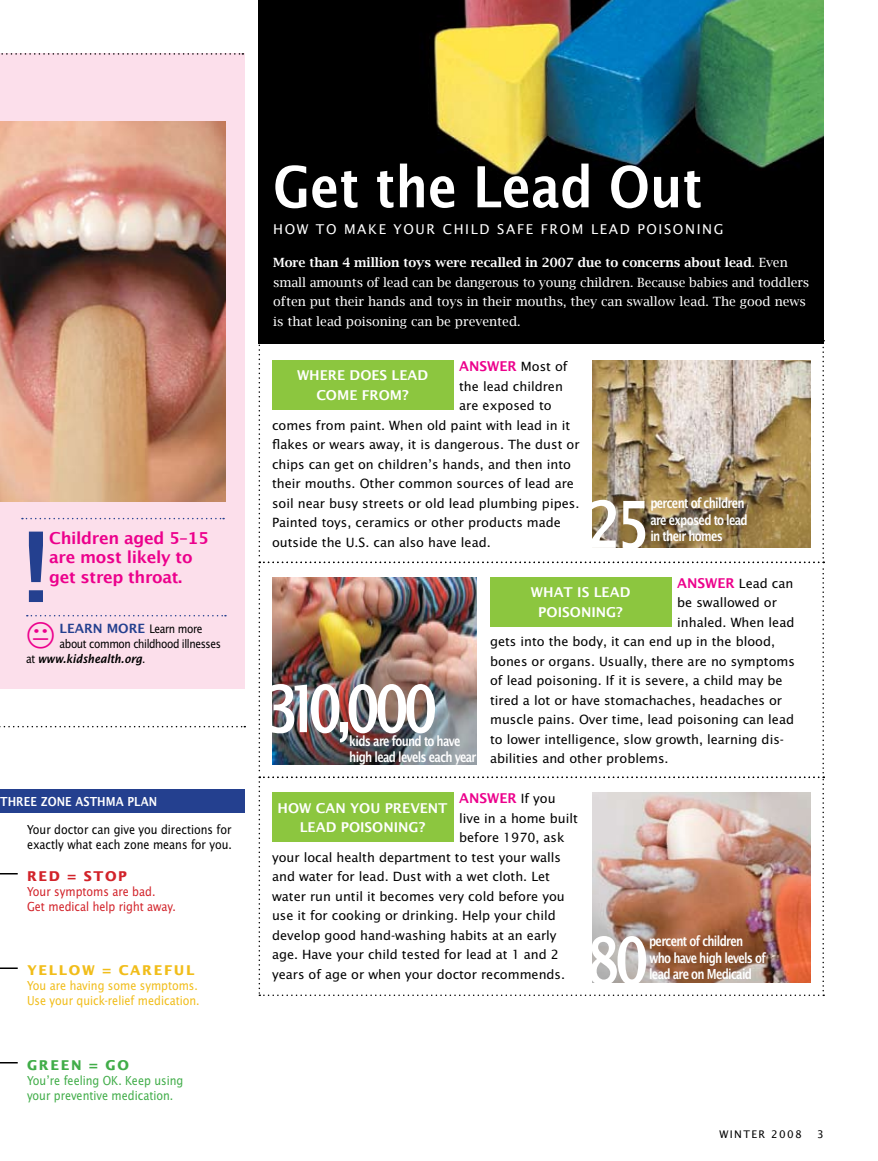
<style>
.page{position:relative;width:878px;height:1161px;background:#fff}
.page>*{position:absolute;margin:0;border:0;box-sizing:border-box;transform-origin:0 0}
.t1{font:700 97.5px "Lucida Grande";color:#24408f}
.t2{font:70.5px "Lucida Sans Nar EF Dem Bol";letter-spacing:-.06em;color:#fff;scale:.9 1}
.t3{font:61.5px "Lucida Sans Nar EF Dem Bol";color:#fff}
.t4{font:700 16.5px/19.5px "Lucida Grande";letter-spacing:-.02em;color:#ec008c}
.t5{font:15px/16.5px "Lucida Sans Nar EF Dem Bol";letter-spacing:-.05em;color:#fff;scale:.9 1}
.t6{font:600 13.5px/19.5px "Lucida Sans";color:#fff;text-align:center}
.t7{font:13.5px/15px "Lucida Sans Nar EF";color:#000}
.t8{font:13.5px/15px "Lucida Sans Nar EF";color:#f1bd1a}
.t9{font:13.5px/15px "Lucida Sans Nar EF";color:#41ad49}
.t10{font:13.5px/15px "Lucida Sans Nar EF";color:#d2232a}
.t11{font:13.5px "Lucida Sans";letter-spacing:.12em;color:#fff}
.t12{font:13.5px "Lucida Sans Nar EF Dem Bol";color:#fff}
.t13{font:600 13.5px "Lucida Sans";color:#ec008c}
.t14{font:700 13.5px "Lucida Sans";letter-spacing:.12em;color:#f1bd1a}
.t15{font:700 13.5px "Lucida Sans";letter-spacing:.12em;color:#41ad49}
.t16{font:700 13.5px "Lucida Sans";letter-spacing:.12em;color:#d2232a}
.t17{font:12.75px "Lucida Sans";color:#000}
.t18{font:12.75px/19.5px "Lucida Bright";color:#fff}
.t19{font:12.75px "Lucida Sans Nar EF";letter-spacing:-.03em;color:#000}
.t20{font:12.75px "Lucida Sans Nar EF Dem Bol Ita";color:#000}
.t21{font:600 12.75px "Lucida Sans";color:#24408f}
.t22{font:10.5px "Lucida Sans";letter-spacing:.13em;color:#000}
.s1{font-family:"Lucida Sans Nar EF";font-weight:400;color:#000}
.s2{font-family:"Lucida Sans Nar EF"}
.s3{font-weight:600}
</style>
<div class="page">
<div style="left:0;top:53px;width:245px;height:635px;background:#fcdfeb"></div>
<div style="left:258px;top:0;width:566px;height:344px;background:#000"></div>
<img style="left:258px;top:344px;width:566px;height:652px">
<img style="left:592px;top:793px;width:218px;height:189px">
<img style="left:434px;top:0;width:390px;height:177px">
<svg style="left:27px;top:615px;width:199px;height:1px"></svg>
<svg style="left:1px;top:53px;width:242px;height:2px"></svg>
<svg style="left:0;top:726px;width:245px;height:1px"></svg>
<svg style="left:0;top:873px;width:18px;height:1px"></svg>
<img style="left:0;top:122px;width:225px;height:380px">
<svg style="left:22px;top:518px;width:202px;height:1px"></svg>
<svg style="left:0;top:968px;width:18px;height:1px"></svg>
<svg style="left:0;top:1062px;width:18px;height:2px"></svg>
<div style="left:0;top:790px;width:245px;height:23px;background:#24408f"></div>
<div style="left:272px;top:793px;width:181px;height:49px;background:#8cc63f"></div>
<div style="left:490px;top:577px;width:181px;height:49px;background:#8cc63f"></div>
<div style="left:272px;top:360px;width:181px;height:49px;background:#8cc63f"></div>
<h1 class="t1" style="left:21px;top:511px;width:32px">!</h1>
<p class="t4" style="left:49px;top:528px;width:161px">Children aged 5–15 are most likely to get strep throat.</p>
<p class="t21" style="left:60px;top:621px;width:144px">LEARN MORE <span class="s1">Learn more</span></p>
<p class="t19" style="left:60px;top:637px;width:163px">about common childhood illnesses</p>
<p class="t20" style="left:26px;top:652px;width:121px"><span class="s2">at</span> www.kidshealth.org<span class="s2">.</span></p>
<p class="t12" style="left:0;top:795px;width:158px">three zone Asthma plan</p>
<p class="t7" style="left:27px;top:822px;width:206px">Your doctor can give you directions for exactly what each zone means for you.</p>
<p class="t16" style="left:27px;top:868px;width:102px">RED = STOP</p>
<p class="t10" style="left:27px;top:884px;width:150px">Your symptoms are bad.<br>Get medical help right away.</p>
<p class="t14" style="left:27px;top:962px;width:169px">YELLOW = CAREFUL</p>
<p class="t8" style="left:27px;top:978px;width:174px">You are having some symptoms.<br>Use your quick-relief medication.</p>
<p class="t15" style="left:27px;top:1057px;width:103px">GREEN = GO</p>
<p class="t9" style="left:27px;top:1073px;width:158px">You’re feeling OK. Keep using your preventive medication.</p>
<h3 class="t3" style="left:273px;top:155px;width:431px">Get the Lead Out</h3>
<p class="t11" style="left:273px;top:221px;width:452px">HOW TO MAKE YOUR CHILD SAFE FROM LEAD POISONING</p>
<p class="t18" style="left:273px;top:253px;width:537px"><span class="s3">More than 4 million toys were recalled in 2007 due to concerns about lead</span>. Even small amounts of lead can be dangerous to young children. Because babies and toddlers often put their hands and toys in their mouths, they can swallow lead. The good news is that lead poisoning can be prevented.</p>
<p class="t13" style="left:459px;top:358px;width:39px">AN SWER</p>
<p class="t17" style="left:521px;top:359px;width:48px">Most of</p>
<p class="t17" style="left:459px;top:378px;width:105px">the lead children</p>
<p class="t17" style="left:459px;top:398px;width:94px">are exposed to</p>
<p class="t17" style="left:272px;top:417px;width:300px">comes from paint. When old paint with lead in it</p>
<p class="t17" style="left:272px;top:437px;width:309px">flakes or wears away, it is dangerous. The dust or</p>
<p class="t17" style="left:272px;top:456px;width:300px">chips can get on children’s hands, and then into</p>
<p class="t17" style="left:272px;top:476px;width:303px">their mouths. Other common sources of lead are</p>
<p class="t17" style="left:272px;top:495px;width:309px">soil near busy streets or old lead plumbing pipes.</p>
<p class="t17" style="left:272px;top:515px;width:290px">Painted toys, ceramics or other products made</p>
<p class="t17" style="left:272px;top:534px;width:220px">outside the U.S. can also have lead.</p>
<p class="t6" style="left:297px;top:366px;width:133px">WH ERE DOES LEAD<br>COM E FROM?</p>
<p class="t5" style="left:650px;top:495px;width:110px">percent of children are exposed to lead in their homes</p>
<h2 class="t2" style="left:588px;top:488px;width:70px">25</h2>
<h2 class="t2" style="left:266px;top:672px;width:192px">310,000</h2>
<p class="t5" style="left:349px;top:732px;width:143px">kids are found to have high lead levels each year</p>
<p class="t13" style="left:677px;top:575px;width:39px">AN SWER</p>
<p class="t17" style="left:739px;top:576px;width:56px">Lead can</p>
<p class="t17" style="left:677px;top:595px;width:101px">be swallowed or</p>
<p class="t17" style="left:677px;top:615px;width:119px">inhaled. When lead</p>
<p class="t17" style="left:490px;top:634px;width:286px">gets into the body, it can end up in the blood,</p>
<p class="t17" style="left:490px;top:654px;width:306px">bones or organs. Usually, there are no symptoms</p>
<p class="t17" style="left:490px;top:673px;width:294px">of lead poisoning. If it is severe, a child may be</p>
<p class="t17" style="left:490px;top:693px;width:293px">tired a lot or have stomachaches, headaches or</p>
<p class="t17" style="left:490px;top:712px;width:305px">muscle pains. Over time, lead poisoning can lead</p>
<p class="t17" style="left:490px;top:732px;width:295px">to lower intelligence, slow growth, learning dis-</p>
<p class="t17" style="left:490px;top:751px;width:180px">abilities and other problems.</p>
<p class="t6" style="left:538px;top:582px;width:94px;text-align:left;text-indent:25px">T IS LEAD<br>POISONING?</p>
<p class="t6" style="left:531px;top:582px;width:12px">WHA</p>
<p class="t13" style="left:459px;top:790px;width:39px">AN SWER</p>
<p class="t17" style="left:521px;top:791px;width:36px">If you</p>
<p class="t17" style="left:459px;top:811px;width:120px">live in a home built</p>
<p class="t17" style="left:459px;top:830px;width:107px">before 1970, ask</p>
<p class="t17" style="left:272px;top:850px;width:290px">your local health department to test your walls</p>
<p class="t17" style="left:272px;top:869px;width:279px">and water for lead. Dust with a wet cloth. Let</p>
<p class="t17" style="left:272px;top:889px;width:294px">water run until it becomes very cold before you</p>
<p class="t17" style="left:272px;top:908px;width:285px">use it for cooking or drinking. Help your child</p>
<p class="t17" style="left:272px;top:928px;width:286px">develop good hand-washing habits at an early</p>
<p class="t17" style="left:272px;top:947px;width:288px">age. Have your child tested for lead at 1 and 2</p>
<p class="t17" style="left:272px;top:967px;width:294px">years of age or when your doctor recommends.</p>
<p class="t6" style="left:277px;top:798px;width:171px">H OW CAN YOU PREVENT<br>LEAD POISONING?</p>
<h2 class="t2" style="left:586px;top:924px;width:70px">80</h2>
<p class="t5" style="left:649px;top:933px;width:131px">percent of children who have high levels of lead are on Medicaid</p>
<p class="t22" style="left:719px;top:1128px;width:19px">Winter</p>
<p class="t22" style="left:771px;top:1128px;width:32px">2008</p>
<p class="t22" style="left:817px;top:1128px;width:8px">3</p>
</div>
